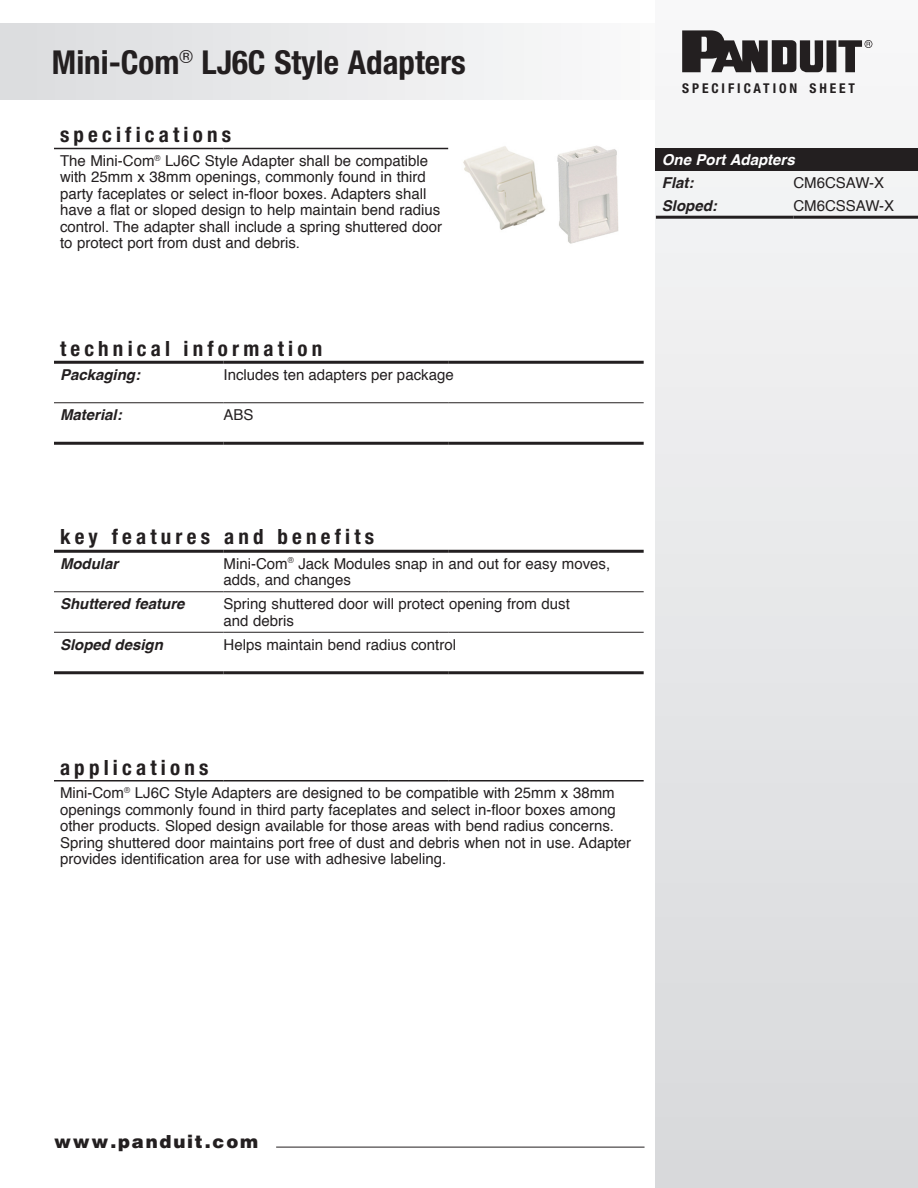
<style>
.page{position:relative;width:918px;height:1188px;background:#fff}
.page>*{position:absolute;margin:0;border:0;box-sizing:border-box;transform-origin:0 0}
.t1{font:700 condensed 33px "Helvetica Neue LT Std";color:#231f20}
.t2{font:700 condensed 21px "Helvetica Neue LT Std";letter-spacing:.2em;color:#231f20}
.t3{font:900 18px "Helvetica";letter-spacing:.1em;color:#231f20}
.t4{font:15px/16.5px "Helvetica";color:#231f20}
.t5{font:italic 700 15px "Helvetica";color:#231f20}
.t6{font:italic 700 15px "Helvetica";color:#fff}
.t7{font:700 condensed 13.5px "Helvetica";letter-spacing:.215em;color:#231f20}
.t8{font:700 condensed 13.5px "Helvetica Neue LT Std";letter-spacing:.215em;color:#231f20}
</style>
<div class="page">
<div style="left:0;top:24px;width:658px;height:75px;background:linear-gradient(to right,#dbdcde,#fafafb)"></div>
<div style="left:656px;top:0;width:262px;height:1188px;background:linear-gradient(to bottom,#f8f8f9,#d7d8db)"></div>
<svg style="left:682px;top:30px;width:210px;height:44px"></svg>
<hr style="left:224px;top:402px;width:224px;height:1px;background:#231f20">
<hr style="left:448px;top:402px;width:196px;height:1px;background:#231f20">
<hr style="left:54px;top:591px;width:170px;height:1px;background:#231f20">
<hr style="left:224px;top:591px;width:224px;height:1px;background:#231f20">
<hr style="left:448px;top:591px;width:196px;height:1px;background:#231f20">
<hr style="left:54px;top:632px;width:170px;height:1px;background:#231f20">
<hr style="left:224px;top:632px;width:224px;height:1px;background:#231f20">
<hr style="left:448px;top:632px;width:196px;height:1px;background:#231f20">
<hr style="left:54px;top:402px;width:170px;height:1px;background:#231f20">
<hr style="left:54px;top:442px;width:170px;height:3px;background:#231f20">
<hr style="left:54px;top:550px;width:170px;height:3px;background:#231f20">
<hr style="left:224px;top:550px;width:224px;height:3px;background:#231f20">
<hr style="left:448px;top:550px;width:196px;height:3px;background:#231f20">
<hr style="left:224px;top:442px;width:224px;height:3px;background:#231f20">
<hr style="left:448px;top:442px;width:196px;height:3px;background:#231f20">
<hr style="left:54px;top:148px;width:170px;height:1px;background:#231f20">
<hr style="left:224px;top:148px;width:224px;height:1px;background:#231f20">
<hr style="left:54px;top:671px;width:170px;height:3px;background:#231f20">
<hr style="left:224px;top:671px;width:224px;height:3px;background:#231f20">
<hr style="left:448px;top:671px;width:196px;height:3px;background:#231f20">
<hr style="left:54px;top:780px;width:170px;height:2px;background:#231f20">
<hr style="left:224px;top:780px;width:224px;height:2px;background:#231f20">
<hr style="left:448px;top:780px;width:196px;height:2px;background:#231f20">
<hr style="left:54px;top:361px;width:170px;height:3px;background:#231f20">
<hr style="left:224px;top:361px;width:224px;height:3px;background:#231f20">
<hr style="left:448px;top:361px;width:196px;height:3px;background:#231f20">
<div style="left:656px;top:148px;width:262px;height:23px;background:#231f20"></div>
<hr style="left:656px;top:216px;width:137px;height:3px;background:#231f20">
<hr style="left:793px;top:216px;width:125px;height:3px;background:#231f20">
<hr style="left:276px;top:1147px;width:369px;height:1px;background:#231f20">
<img style="left:463px;top:146px;width:83px;height:84px">
<img style="left:557px;top:145px;width:62px;height:99px">
<h1 class="t1" style="left:52px;top:42px;width:415px">Mini-Com<sup>®</sup> LJ6C Style Adapters</h1>
<h2 class="t2" style="left:60px;top:122px;width:173px">specifications</h2>
<p class="t4" style="left:60px;top:153px;width:384px">The Mini-Com<sup>®</sup> LJ6C Style Adapter shall be compatible with 25mm x 38mm openings, commonly found in third party faceplates or select in-floor boxes. Adapters shall have a flat or sloped design to help maintain bend radius control. The adapter shall include a spring shuttered door to protect port from dust and debris.</p>
<h2 class="t2" style="left:60px;top:336px;width:264px">technical information</h2>
<p class="t5" style="left:60px;top:362px;width:82px">Packaging:</p>
<p class="t4" style="left:224px;top:366px;width:232px">Includes ten adapters per package</p>
<p class="t5" style="left:60px;top:402px;width:63px">Material:</p>
<p class="t4" style="left:224px;top:407px;width:32px">ABS</p>
<p class="t8" style="left:682px;top:80px;width:174px">SPECIFICATION SHEET</p>
<p class="t7" style="left:700px;top:83px;width:182px">SPECIFICATION SHEET</p>
<p class="t6" style="left:662px;top:147px;width:134px">One Port Adapters</p>
<p class="t5" style="left:662px;top:170px;width:33px">Flat:</p>
<p class="t4" style="left:793px;top:175px;width:92px">CM6CSAW-X</p>
<p class="t5" style="left:662px;top:193px;width:57px">Sloped:</p>
<p class="t4" style="left:793px;top:198px;width:102px">CM6CSSAW-X</p>
<h2 class="t2" style="left:60px;top:524px;width:316px">key features and benefits</h2>
<p class="t5" style="left:60px;top:551px;width:60px">Modular</p>
<p class="t4" style="left:224px;top:555px;width:388px">Mini-Com<sup>®</sup> Jack Modules snap in and out for easy moves, adds, and changes</p>
<p class="t5" style="left:60px;top:591px;width:126px">Shuttered feature</p>
<p class="t4" style="left:224px;top:596px;width:348px">Spring shuttered door will protect opening from dust and debris</p>
<p class="t5" style="left:60px;top:632px;width:104px">Sloped design</p>
<p class="t4" style="left:224px;top:636px;width:234px">Helps maintain bend radius control</p>
<h2 class="t2" style="left:60px;top:755px;width:150px">applications</h2>
<p class="t4" style="left:60px;top:785px;width:573px">Mini-Com<sup>®</sup> LJ6C Style Adapters are designed to be compatible with 25mm x 38mm openings commonly found in third party faceplates and select in-floor boxes among other products. Sloped design available for those areas with bend radius concerns.<br>Spring shuttered door maintains port free of dust and debris when not in use. Adapter provides identification area for use with adhesive labeling.</p>
<p class="t3" style="left:54px;top:1129px;width:206px">www.panduit.com</p>
</div>
